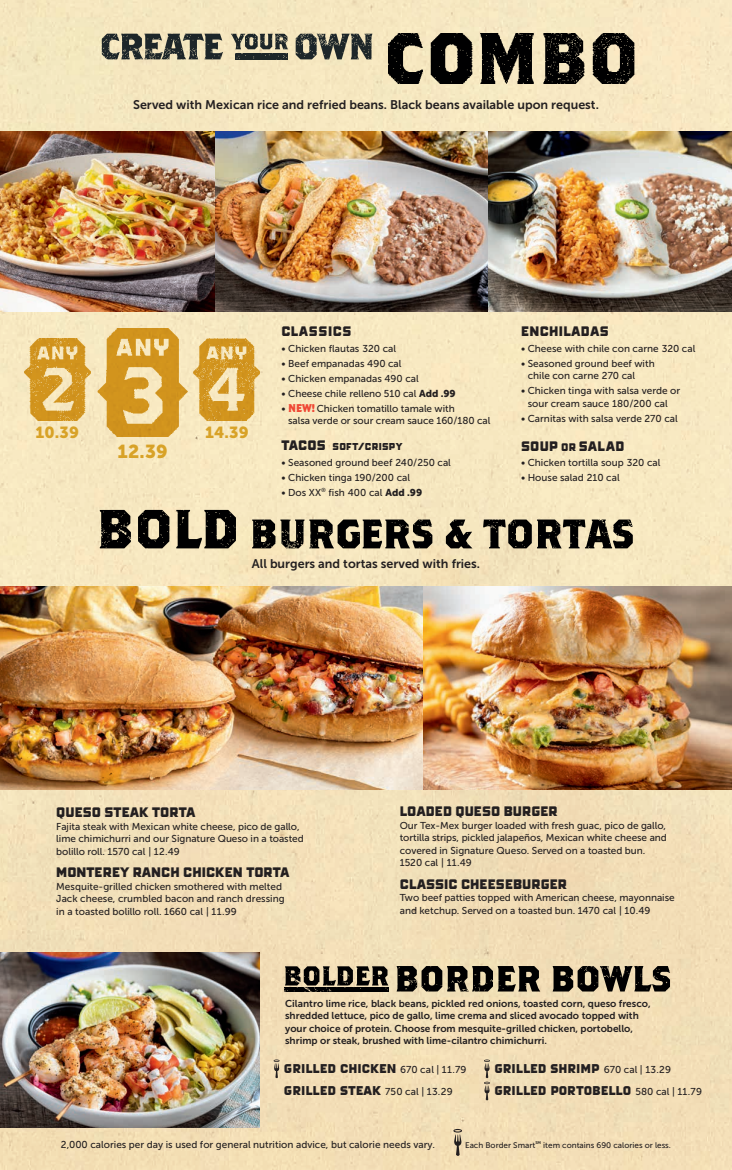
<style>
.page{position:relative;width:732px;height:1170px;background:#fff}
.page>*{position:absolute;margin:0;border:0;box-sizing:border-box;transform-origin:0 0}
.t1{font:18.62px "Museo Sans 900";color:#d8a227}
.t2{font:16px "Museo Sans 900";letter-spacing:.01em;color:#d8a227}
.t3{font:15px/22.2px "Borgstrand Pro";letter-spacing:-.05em;color:#231f20}
.t4{font:13.75px "Border Sansgria";color:#231f20}
.t5{font:13.75px "Border Sansgria";letter-spacing:.02em;color:#231f20}
.t6{font:13.75px "Border Sansgria";letter-spacing:.04em;color:#231f20}
.t7{font:12.5px "Museo Sans 700";color:#231f20}
.t8{font:10px/12.5px "Museo Sans 500";color:#231f20}
.t9{font:10px/12.5px "Museo Sans 700";color:#231f20}
.t10{font:10px "Border Sansgria";letter-spacing:.02em;color:#231f20}
.t11{font:8.12px "Museo Sans 500";color:#231f20}
.s1{font-family:"Museo Sans 900"}
.s2{font-family:"Border Crunchy";font-size:11.25px;color:#ef4835}
.s3{font-size:13.75px}
.s4{font-size:11px}
.s5{font-family:"Museo Sans 500";font-size:10px}
</style>
<div class="page">
<img style="left:0;top:0;width:731px;height:1170px">
<img style="left:0;top:79px;width:1px;height:197px">
<img style="left:0;top:329px;width:1px;height:197px">
<img style="left:0;top:526px;width:1px;height:202px">
<img style="left:253px;top:131px;width:478px;height:180px">
<img style="left:0;top:953px;width:259px;height:174px">
<img style="left:0;top:587px;width:731px;height:202px">
<img style="left:0;top:131px;width:253px;height:180px">
<img style="left:25px;top:339px;width:66px;height:81px">
<img style="left:193px;top:339px;width:66px;height:81px">
<img style="left:98px;top:329px;width:89px;height:108px">
<img style="left:100px;top:510px;width:532px;height:38px">
<svg style="left:273px;top:1060px;width:6px;height:18px"></svg>
<svg style="left:484px;top:1060px;width:5px;height:40px"></svg>
<img style="left:396px;top:966px;width:273px;height:26px">
<img style="left:284px;top:966px;width:105px;height:26px">
<svg style="left:453px;top:1129px;width:9px;height:27px"></svg>
<img style="left:388px;top:33px;width:250px;height:51px">
<img style="left:102px;top:34px;width:270px;height:25px">
<img style="left:235px;top:54px;width:52px;height:5px">
<img style="left:231px;top:34px;width:57px;height:15px">
<p class="t7" style="left:133px;top:98px;width:467px">Served with Mexican rice and refried beans. Black beans available upon request.</p>
<h2 class="t2" style="left:35px;top:423px;width:45px">10.39</h2>
<h1 class="t1" style="left:118px;top:441px;width:52px">12.39</h1>
<h2 class="t2" style="left:205px;top:423px;width:45px">14.39</h2>
<h3 class="t6" style="left:281px;top:322px;width:72px">CLASSICS</h3>
<p class="t8" style="left:281px;top:342px;width:116px">• Chicken flautas 320 cal</p>
<p class="t8" style="left:281px;top:357px;width:121px">• Beef empanadas 490 cal</p>
<p class="t8" style="left:281px;top:372px;width:139px">• Chicken empanadas 490 cal</p>
<p class="t8" style="left:281px;top:387px;width:176px">• Cheese chile relleno 510 cal <span class="s1">Add .99</span></p>
<p class="t8" style="left:288px;top:402px;width:204px;text-indent:-7px">• <span class="s2">NEW!</span>Chicken tomatillo tamale with<br>salsa verde or sour cream sauce 160/180 cal</p>
<p class="t10" style="left:281px;top:440px;width:123px"><span class="s3">TACOS</span> SOFT/CRISPY</p>
<p class="t8" style="left:281px;top:456px;width:171px">• Seasoned ground beef 240/250 cal</p>
<p class="t8" style="left:281px;top:471px;width:130px">• Chicken tinga 190/200 cal</p>
<p class="t8" style="left:281px;top:486px;width:142px">• Dos XX<sup>®</sup> fish 400 cal <span class="s1">Add .99</span></p>
<p class="t7" style="left:252px;top:557px;width:229px">All burgers and tortas served with fries.</p>
<h3 class="t5" style="left:520px;top:322px;width:89px">ENCHILADAS</h3>
<p class="t8" style="left:520px;top:342px;width:176px">• Cheese with chile con carne 320 cal</p>
<p class="t8" style="left:527px;top:357px;width:128px;text-indent:-7px">• Seasoned ground beef with chile con carne 270 cal</p>
<p class="t8" style="left:521px;top:384px;width:161px;text-align:center">• Chicken tinga with salsa verde or sour cream sauce 180/200 cal</p>
<p class="t8" style="left:521px;top:412px;width:158px">• Carnitas with salsa verde 270 cal</p>
<h3 class="t5" style="left:520px;top:437px;width:105px">SOUP <span class="s4">OR</span> SALAD</h3>
<p class="t8" style="left:520px;top:457px;width:141px">• Chicken tortilla soup 320 cal</p>
<p class="t8" style="left:520px;top:472px;width:100px">• House salad 210 cal</p>
<h3 class="t4" style="left:56px;top:803px;width:140px">QUESO STEAK TORTA</h3>
<p class="t8" style="left:56px;top:820px;width:249px">Fajita steak with Mexican white cheese, pico de gallo, lime chimichurri and our Signature Queso in a toasted bolillo roll. 1570 cal | 12.49</p>
<h3 class="t4" style="left:56px;top:863px;width:235px">MONTEREY RANCH CHICKEN TORTA</h3>
<p class="t8" style="left:56px;top:880px;width:230px">Mesquite-grilled chicken smothered with melted<br>Jack cheese, crumbled bacon and ranch dressing in a toasted bolillo roll. 1660 cal | 11.99</p>
<h3 class="t4" style="left:399px;top:802px;width:159px">LOADED QUESO BURGER</h3>
<p class="t8" style="left:399px;top:819px;width:268px">Our Tex-Mex burger loaded with fresh guac, pico de gallo, tortilla strips, pickled jalapeños, Mexican white cheese and covered in Signature Queso. Served on a toasted bun.<br>1520 cal | 11.49</p>
<h3 class="t4" style="left:399px;top:875px;width:169px">CLASSIC CHEESEBURGER</h3>
<p class="t8" style="left:399px;top:892px;width:276px">Two beef patties topped with American cheese, mayonnaise and ketchup. Served on a toasted bun. 1470 cal | 10.49</p>
<p class="t9" style="left:285px;top:997px;width:367px">Cilantro lime rice, black beans, pickled red onions, toasted corn, queso fresco, shredded lettuce, pico de gallo, lime crema and sliced avocado topped with your choice of protein. Choose from mesquite-grilled chicken, portobello, shrimp or steak, brushed with lime-cilantro chimichurri.</p>
<h3 class="t3" style="left:283px;top:1056px;width:184px">GRILLED CHICKEN <span class="s5">670 cal | 11.79<br></span>GRILLED STEAK <span class="s5">750 cal | 13.29</span></h3>
<h3 class="t3" style="left:493px;top:1056px;width:209px">GRILLED SHRIMP <span class="s5">670 cal | 13.29<br></span>GRILLED PORTOBELLO <span class="s5">580 cal | 11.79</span></h3>
<p class="t8" style="left:61px;top:1138px;width:375px">2,000 calories per day is used for general nutrition advice, but calorie needs vary.</p>
<p class="t11" style="left:465px;top:1140px;width:207px">Each Border Smart<sup>SM</sup> item contains 690 calories or less.</p>
</div>
